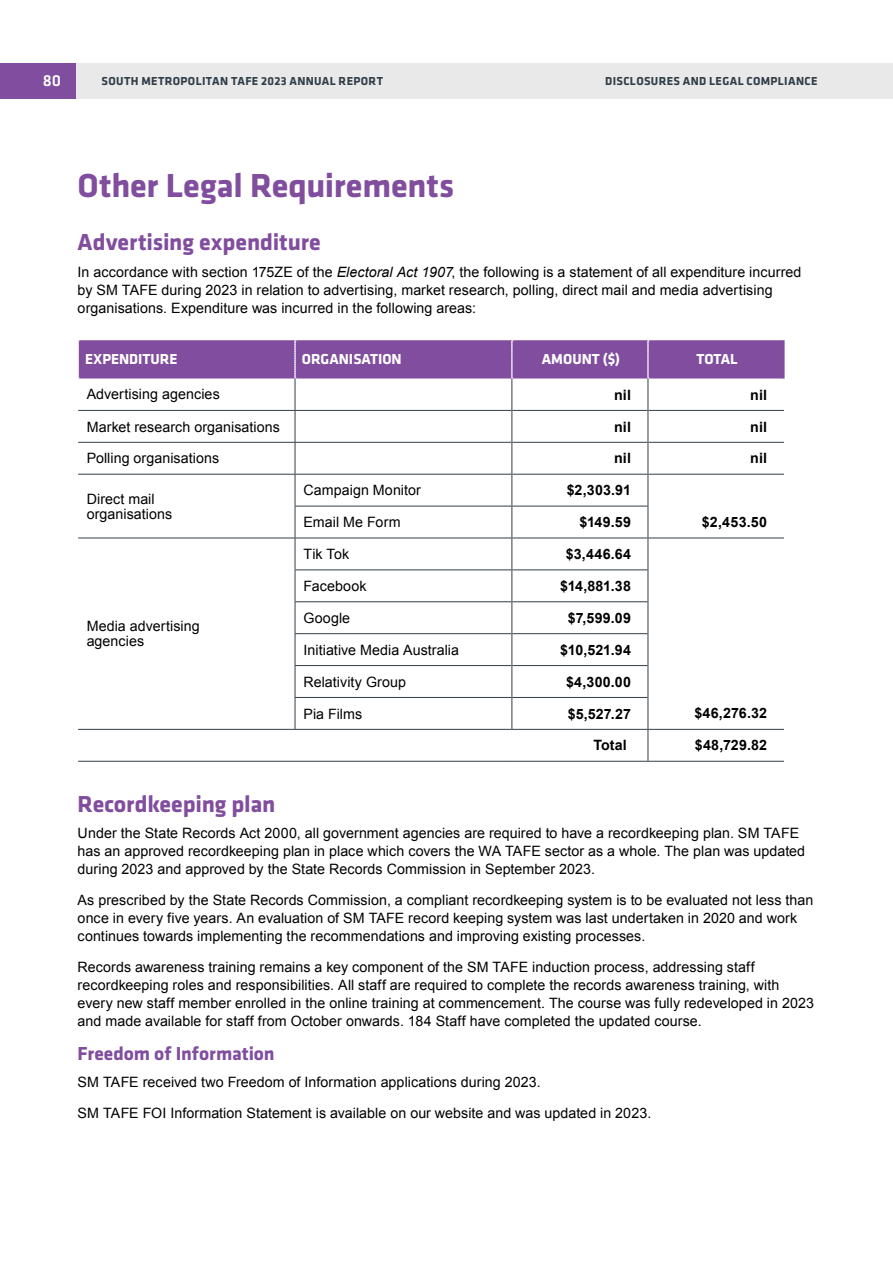
<style>
.page{position:relative;width:893px;height:1263px;background:#fff}
.page>*{position:absolute;margin:0;border:0;box-sizing:border-box;transform-origin:0 0}
.t1{font:700 34.5px "Klavika";letter-spacing:-.01em;color:#814d9e}
.t2{font:700 24px "Klavika Basic";letter-spacing:-.005em;color:#814d9e}
.t3{font:700 19.5px "Klavika Basic";letter-spacing:-.005em;color:#814d9e}
.t4{font:500 16.5px "Klavika Basic";color:#fff}
.t5{font:700 15px "Klavika";color:#fff}
.t6{font:14.25px/18px "Arial";letter-spacing:.005em;color:#000}
.t7{font:700 14.25px "Arial";letter-spacing:.005em;color:#000}
.t8{font:700 12px "Klavika";letter-spacing:.03em;color:#323f49}
.s1{font-style:italic}
</style>
<div class="page">
<div style="left:0;top:63px;width:76px;height:36px;background:#814d9e"></div>
<div style="left:76px;top:63px;width:372px;height:36px;background:#e9e9ea"></div>
<div style="left:448px;top:63px;width:445px;height:36px;background:#e9e9ea"></div>
<hr style="left:783px;top:340px;width:2px;height:38px;background:#814d9e">
<hr style="left:512px;top:410px;width:135px;height:1px;background:#343e48">
<hr style="left:648px;top:410px;width:136px;height:1px;background:#343e48">
<hr style="left:512px;top:442px;width:135px;height:1px;background:#343e48">
<hr style="left:648px;top:442px;width:136px;height:1px;background:#343e48">
<hr style="left:512px;top:474px;width:135px;height:1px;background:#343e48">
<hr style="left:648px;top:474px;width:136px;height:1px;background:#343e48">
<hr style="left:512px;top:506px;width:135px;height:1px;background:#343e48">
<hr style="left:512px;top:538px;width:135px;height:1px;background:#343e48">
<hr style="left:512px;top:570px;width:135px;height:1px;background:#343e48">
<hr style="left:512px;top:601px;width:135px;height:1px;background:#343e48">
<hr style="left:512px;top:633px;width:135px;height:1px;background:#343e48">
<hr style="left:512px;top:665px;width:135px;height:1px;background:#343e48">
<hr style="left:512px;top:697px;width:135px;height:1px;background:#343e48">
<hr style="left:648px;top:538px;width:136px;height:1px;background:#343e48">
<div style="left:78px;top:340px;width:706px;height:38px;background:#814d9e"></div>
<hr style="left:647px;top:378px;width:1px;height:32px;background:#343e48">
<hr style="left:647px;top:410px;width:1px;height:32px;background:#343e48">
<hr style="left:647px;top:442px;width:1px;height:32px;background:#343e48">
<hr style="left:647px;top:474px;width:1px;height:32px;background:#343e48">
<hr style="left:647px;top:506px;width:1px;height:32px;background:#343e48">
<hr style="left:647px;top:538px;width:1px;height:32px;background:#343e48">
<hr style="left:647px;top:570px;width:1px;height:32px;background:#343e48">
<hr style="left:647px;top:602px;width:1px;height:32px;background:#343e48">
<hr style="left:647px;top:634px;width:1px;height:31px;background:#343e48">
<hr style="left:647px;top:665px;width:1px;height:32px;background:#343e48">
<hr style="left:647px;top:697px;width:1px;height:32px;background:#343e48">
<hr style="left:647px;top:730px;width:1px;height:31px;background:#343e48">
<hr style="left:295px;top:378px;width:1px;height:32px;background:#343e48">
<hr style="left:78px;top:410px;width:217px;height:1px;background:#343e48">
<hr style="left:295px;top:410px;width:216px;height:1px;background:#343e48">
<hr style="left:295px;top:411px;width:1px;height:31px;background:#343e48">
<hr style="left:78px;top:442px;width:217px;height:1px;background:#343e48">
<hr style="left:295px;top:442px;width:216px;height:1px;background:#343e48">
<hr style="left:295px;top:443px;width:1px;height:31px;background:#343e48">
<hr style="left:78px;top:474px;width:217px;height:1px;background:#343e48">
<hr style="left:295px;top:474px;width:216px;height:1px;background:#343e48">
<hr style="left:295px;top:474px;width:1px;height:32px;background:#343e48">
<hr style="left:295px;top:506px;width:216px;height:1px;background:#343e48">
<hr style="left:295px;top:506px;width:1px;height:32px;background:#343e48">
<hr style="left:78px;top:538px;width:217px;height:1px;background:#343e48">
<hr style="left:295px;top:538px;width:216px;height:1px;background:#343e48">
<hr style="left:295px;top:538px;width:1px;height:31px;background:#343e48">
<hr style="left:295px;top:569px;width:216px;height:1px;background:#343e48">
<hr style="left:295px;top:570px;width:1px;height:31px;background:#343e48">
<hr style="left:295px;top:601px;width:216px;height:1px;background:#343e48">
<hr style="left:295px;top:602px;width:1px;height:31px;background:#343e48">
<hr style="left:295px;top:633px;width:216px;height:1px;background:#343e48">
<hr style="left:295px;top:634px;width:1px;height:31px;background:#343e48">
<hr style="left:295px;top:665px;width:216px;height:1px;background:#343e48">
<hr style="left:295px;top:666px;width:1px;height:31px;background:#343e48">
<hr style="left:295px;top:697px;width:216px;height:1px;background:#343e48">
<hr style="left:295px;top:698px;width:1px;height:31px;background:#343e48">
<hr style="left:78px;top:729px;width:217px;height:1px;background:#343e48">
<hr style="left:295px;top:729px;width:217px;height:1px;background:#343e48">
<hr style="left:512px;top:729px;width:136px;height:1px;background:#343e48">
<hr style="left:648px;top:729px;width:136px;height:1px;background:#343e48">
<hr style="left:78px;top:761px;width:217px;height:1px;background:#343e48">
<hr style="left:295px;top:761px;width:217px;height:1px;background:#343e48">
<hr style="left:512px;top:761px;width:136px;height:1px;background:#343e48">
<hr style="left:648px;top:761px;width:136px;height:1px;background:#343e48">
<hr style="left:511px;top:378px;width:1px;height:32px;background:#343e48">
<hr style="left:511px;top:410px;width:1px;height:32px;background:#343e48">
<hr style="left:511px;top:442px;width:1px;height:32px;background:#343e48">
<hr style="left:511px;top:474px;width:1px;height:32px;background:#343e48">
<hr style="left:511px;top:506px;width:1px;height:32px;background:#343e48">
<hr style="left:511px;top:538px;width:1px;height:32px;background:#343e48">
<hr style="left:511px;top:570px;width:1px;height:32px;background:#343e48">
<hr style="left:511px;top:602px;width:1px;height:32px;background:#343e48">
<hr style="left:511px;top:634px;width:1px;height:31px;background:#343e48">
<hr style="left:511px;top:665px;width:1px;height:32px;background:#343e48">
<hr style="left:511px;top:697px;width:1px;height:32px;background:#343e48">
<p class="t4" style="left:43px;top:69px;width:20px">80</p>
<p class="t8" style="left:102px;top:75px;width:283px">SOUTH METROPOLITAN TAFE 2023 ANNUAL REPORT</p>
<p class="t8" style="left:605px;top:75px;width:214px">DISCLOSURES AND LEGAL COMPLIANCE</p>
<h1 class="t1" style="left:78px;top:166px;width:378px">Other Legal Requirements</h1>
<h2 class="t2" style="left:78px;top:225px;width:245px">Advertising expenditure</h2>
<p class="t6" style="left:78px;top:263px;width:725px">In accordance with section 175ZE of the <span class="s1">Electoral Act 1907</span>, the following is a statement of all expenditure incurred by SM TAFE during 2023 in relation to advertising, market research, polling, direct mail and media advertising organisations. Expenditure was incurred in the following areas:</p>
<p class="t5" style="left:85px;top:351px;width:94px">EXPENDITURE</p>
<p class="t5" style="left:302px;top:351px;width:101px">ORGANISATION</p>
<p class="t5" style="left:542px;top:351px;width:80px">AMOUNT ($)</p>
<p class="t5" style="left:696px;top:351px;width:43px">TOTAL</p>
<p class="t6" style="left:87px;top:386px;width:135px">Advertising agencies</p>
<p class="t7" style="left:614px;top:385px;width:18px">nil</p>
<p class="t7" style="left:750px;top:385px;width:18px">nil</p>
<p class="t6" style="left:87px;top:418px;width:195px">Market research organisations</p>
<p class="t7" style="left:614px;top:417px;width:18px">nil</p>
<p class="t7" style="left:750px;top:417px;width:18px">nil</p>
<p class="t6" style="left:87px;top:450px;width:134px">Polling organisations</p>
<p class="t7" style="left:614px;top:449px;width:18px">nil</p>
<p class="t7" style="left:750px;top:449px;width:18px">nil</p>
<p class="t6" style="left:87px;top:491px;width:87px;line-height:15px">Direct mail organisations</p>
<p class="t6" style="left:304px;top:481px;width:119px">Campaign Monitor</p>
<p class="t7" style="left:567px;top:481px;width:66px">$2,303.91</p>
<p class="t6" style="left:304px;top:513px;width:99px">Email Me Form</p>
<p class="t7" style="left:580px;top:513px;width:53px">$149.59</p>
<p class="t7" style="left:702px;top:513px;width:67px">$2,453.50</p>
<p class="t6" style="left:87px;top:619px;width:115px;line-height:15px">Media advertising agencies</p>
<p class="t6" style="left:304px;top:545px;width:47px">Tik Tok</p>
<p class="t7" style="left:566px;top:545px;width:67px">$3,446.64</p>
<p class="t6" style="left:304px;top:577px;width:64px">Facebook</p>
<p class="t7" style="left:560px;top:577px;width:72px">$14,881.38</p>
<p class="t6" style="left:304px;top:609px;width:48px">Google</p>
<p class="t7" style="left:568px;top:608px;width:65px">$7,599.09</p>
<p class="t6" style="left:304px;top:641px;width:157px">Initiative Media Australia</p>
<p class="t7" style="left:560px;top:640px;width:72px">$10,521.94</p>
<p class="t6" style="left:304px;top:673px;width:104px">Relativity Group</p>
<p class="t7" style="left:566px;top:672px;width:66px">$4,300.00</p>
<p class="t6" style="left:304px;top:705px;width:60px">Pia Films</p>
<p class="t7" style="left:568px;top:704px;width:65px">$5,527.27</p>
<p class="t7" style="left:694px;top:704px;width:74px">$46,276.32</p>
<p class="t7" style="left:593px;top:736px;width:35px">Total</p>
<p class="t7" style="left:695px;top:736px;width:74px">$48,729.82</p>
<h2 class="t2" style="left:78px;top:786px;width:199px">Recordkeeping plan</h2>
<p class="t6" style="left:78px;top:824px;width:729px">Under the State Records Act 2000, all government agencies are required to have a recordkeeping plan. SM TAFE has an approved recordkeeping plan in place which covers the WA TAFE sector as a whole. The plan was updated during 2023 and approved by the State Records Commission in September 2023.</p>
<p class="t6" style="left:78px;top:891px;width:737px">As prescribed by the State Records Commission, a compliant recordkeeping system is to be evaluated not less than once in every five years. An evaluation of SM TAFE record keeping system was last undertaken in 2020 and work continues towards implementing the recommendations and improving existing processes.</p>
<p class="t6" style="left:78px;top:958px;width:738px">Records awareness training remains a key component of the SM TAFE induction process, addressing staff recordkeeping roles and responsibilities. All staff are required to complete the records awareness training, with every new staff member enrolled in the online training at commencement. The course was fully redeveloped in 2023 and made available for staff from October onwards. 184 Staff have completed the updated course.</p>
<h3 class="t3" style="left:78px;top:1040px;width:199px">Freedom of Information</h3>
<p class="t6" style="left:78px;top:1066px;width:575px;line-height:30.8px">SM TAFE received two Freedom of Information applications during 2023.<br>SM TAFE FOI Information Statement is available on our website and was updated in 2023.</p>
</div>
